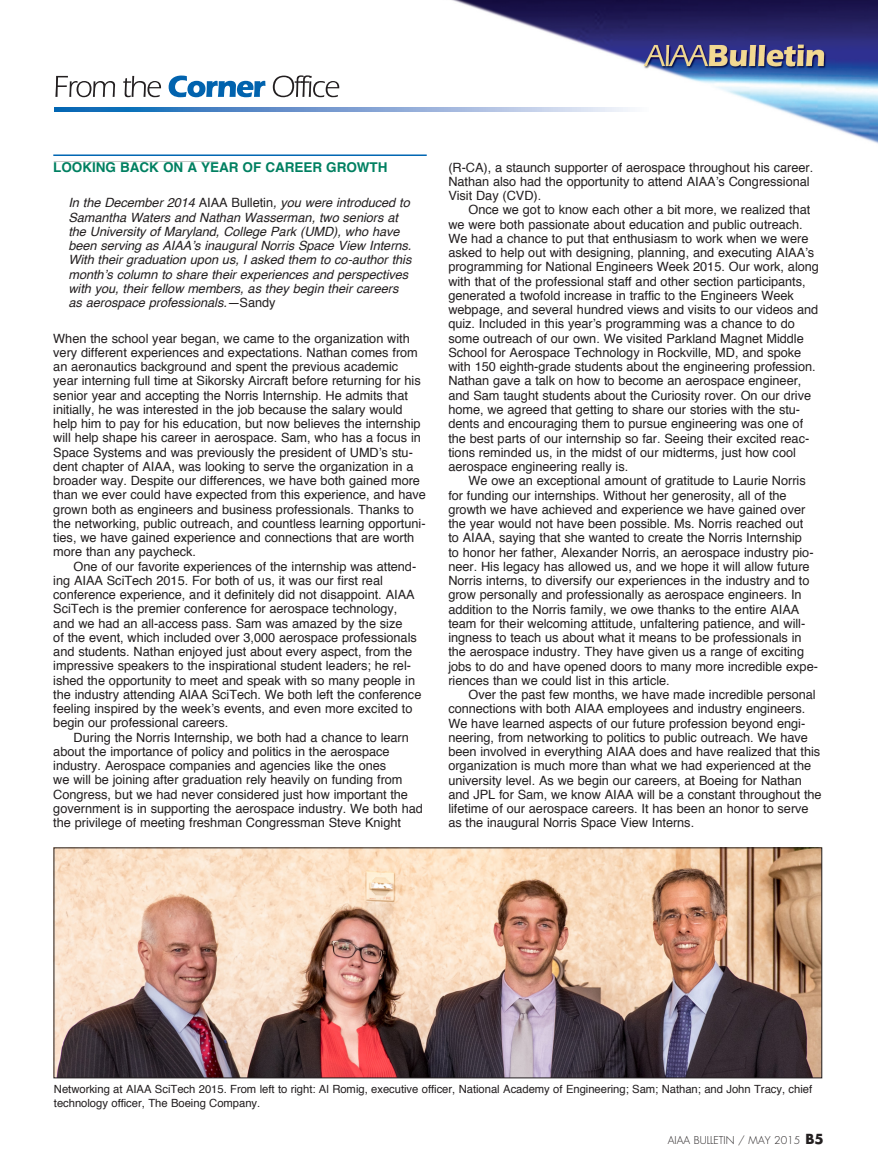
<style>
.page{position:relative;width:878px;height:1175px;background:#fff}
.page>*{position:absolute;margin:0;border:0;box-sizing:border-box;transform-origin:0 0}
.headline{font:700 13.5px "Helvetica";letter-spacing:-.005em;color:#008061}
.paragraph_2{font:12.75px/14.2px "Helvetica";letter-spacing:-.005em;color:#231f20}
.paragraph_1{font:12.75px/14.2px "Helvetica";letter-spacing:-.005em;color:#231f20}
.paragraph_1-2{font:italic 12.75px/14.2px "Helvetica";letter-spacing:-.005em;color:#231f20}
.figure_caption{font:11.25px/13.5px "Helvetica";letter-spacing:-.005em;color:#231f20}
.t1{font:300 10.5px "Futura";color:#231f20}
.s1{font-style:normal}
.s2{font-weight:700;font-size:13.5px}
</style>
<div class="page">
<img style="left:452px;top:0;width:426px;height:144px">
<svg style="left:55px;top:76px;width:60px;height:21px"></svg>
<svg style="left:123px;top:76px;width:38px;height:21px"></svg>
<svg style="left:169px;top:76px;width:96px;height:21px"></svg>
<svg style="left:273px;top:75px;width:66px;height:22px"></svg>
<svg style="left:54px;top:107px;width:594px;height:5px"></svg>
<hr style="left:53px;top:154px;width:374px;height:2px;background:#0166b3">
<img style="left:56px;top:849px;width:764px;height:227px">
<div style="left:54px;top:847px;width:768px;height:231px;border:1px solid #231f20"></div>
<p class="headline" style="left:53px;top:156px;width:336px">LOOKING BACK ON A YEAR OF CAREER GROWTH</p>
<p class="paragraph_1-2" style="left:68px;top:196px;width:344px">In the December 2014 <span class="s1">AIAA Bulletin</span>, you were introduced to Samantha Waters and Nathan Wasserman, two seniors at the University of Maryland, College Park (UMD), who have been serving as AIAA’s inaugural Norris Space View Interns.<br>With their graduation upon us, I asked them to co-author this month’s column to share their experiences and perspectives with you, their fellow members, as they begin their careers as aerospace professionals.—<span class="s1">Sandy</span></p>
<p class="paragraph_1" style="left:53px;top:331px;width:374px">When the school year began, we came to the organization with very different experiences and expectations. Nathan comes from an aeronautics background and spent the previous academic year interning full time at Sikorsky Aircraft before returning for his senior year and accepting the Norris Internship. He admits that initially, he was interested in the job because the salary would help him to pay for his education, but now believes the internship will help shape his career in aerospace. Sam, who has a focus in Space Systems and was previously the president of UMD’s stu&shy;dent chapter of AIAA, was looking to serve the organization in a broader way. Despite our differences, we have both gained more than we ever could have expected from this experience, and have grown both as engineers and business professionals. Thanks to the networking, public outreach, and countless learning opportuni&shy;ties, we have gained experience and connections that are worth more than any paycheck.</p>
<p class="paragraph_2" style="left:53px;top:559px;width:369px;text-indent:20px">One of our favorite experiences of the internship was attend&shy;ing AIAA SciTech 2015. For both of us, it was our first real conference experience, and it definitely did not disappoint. AIAA SciTech is the premier conference for aerospace technology, and we had an all-access pass. Sam was amazed by the size<br>of the event, which included over 3,000 aerospace professionals and students. Nathan enjoyed just about every aspect, from the impressive speakers to the inspirational student leaders; he rel&shy;ished the opportunity to meet and speak with so many people in the industry attending AIAA SciTech. We both left the conference feeling inspired by the week’s events, and even more excited to begin our professional careers.</p>
<p class="paragraph_2" style="left:53px;top:730px;width:371px;text-indent:20px">During the Norris Internship, we both had a chance to learn about the importance of policy and politics in the aerospace industry. Aerospace companies and agencies like the ones<br>we will be joining after graduation rely heavily on funding from Congress, but we had never considered just how important the government is in supporting the aerospace industry. We both had the privilege of meeting freshman Congressman Steve Knight</p>
<p class="paragraph_2" style="left:448px;top:160px;width:366px">(R-CA), a staunch supporter of aerospace throughout his career.<br>Nathan also had the opportunity to attend AIAA’s Congressional<br>Visit Day (CVD).</p>
<p class="paragraph_2" style="left:448px;top:203px;width:372px;text-indent:20px">Once we got to know each other a bit more, we realized that we were both passionate about education and public outreach.<br>We had a chance to put that enthusiasm to work when we were asked to help out with designing, planning, and executing AIAA’s programming for National Engineers Week 2015. Our work, along with that of the professional staff and other section participants, generated a twofold increase in traffic to the Engineers Week webpage, and several hundred views and visits to our videos and quiz. Included in this year’s programming was a chance to do some outreach of our own. We visited Parkland Magnet Middle School for Aerospace Technology in Rockville, MD, and spoke with 150 eighth-grade students about the engineering profession.<br>Nathan gave a talk on how to become an aerospace engineer, and Sam taught students about the Curiosity rover. On our drive home, we agreed that getting to share our stories with the stu&shy;dents and encouraging them to pursue engineering was one of the best parts of our internship so far. Seeing their excited reac&shy;tions reminded us, in the midst of our midterms, just how cool aerospace engineering really is.</p>
<p class="paragraph_2" style="left:448px;top:474px;width:371px;text-indent:20px">We owe an exceptional amount of gratitude to Laurie Norris for funding our internships. Without her generosity, all of the growth we have achieved and experience we have gained over the year would not have been possible. Ms. Norris reached out<br>to AIAA, saying that she wanted to create the Norris Internship<br>to honor her father, Alexander Norris, an aerospace industry pio&shy;neer. His legacy has allowed us, and we hope it will allow future Norris interns, to diversify our experiences in the industry and to grow personally and professionally as aerospace engineers. In addition to the Norris family, we owe thanks to the entire AIAA team for their welcoming attitude, unfaltering patience, and will&shy;ingness to teach us about what it means to be professionals in the aerospace industry. They have given us a range of exciting jobs to do and have opened doors to many more incredible expe&shy;riences than we could list in this article.</p>
<p class="paragraph_2" style="left:448px;top:688px;width:375px;text-indent:20px">Over the past few months, we have made incredible personal connections with both AIAA employees and industry engineers.<br>We have learned aspects of our future profession beyond engi&shy;neering, from networking to politics to public outreach. We have been involved in everything AIAA does and have realized that this organization is much more than what we had experienced at the university level. As we begin our careers, at Boeing for Nathan and JPL for Sam, we know AIAA will be a constant throughout the lifetime of our aerospace careers. It has been an honor to serve as the inaugural Norris Space View Interns.</p>
<p class="figure_caption" style="left:54px;top:1082px;width:759px">Networking at AIAA SciTech 2015. From left to right: Al Romig, executive officer, National Academy of Engineering; Sam; Nathan; and John Tracy, chief technology officer, The Boeing Company.</p>
<p class="t1" style="left:667px;top:1133px;width:158px">AIAA BULLETIN / MAY 2015 <span class="s2">B5</span></p>
</div>
